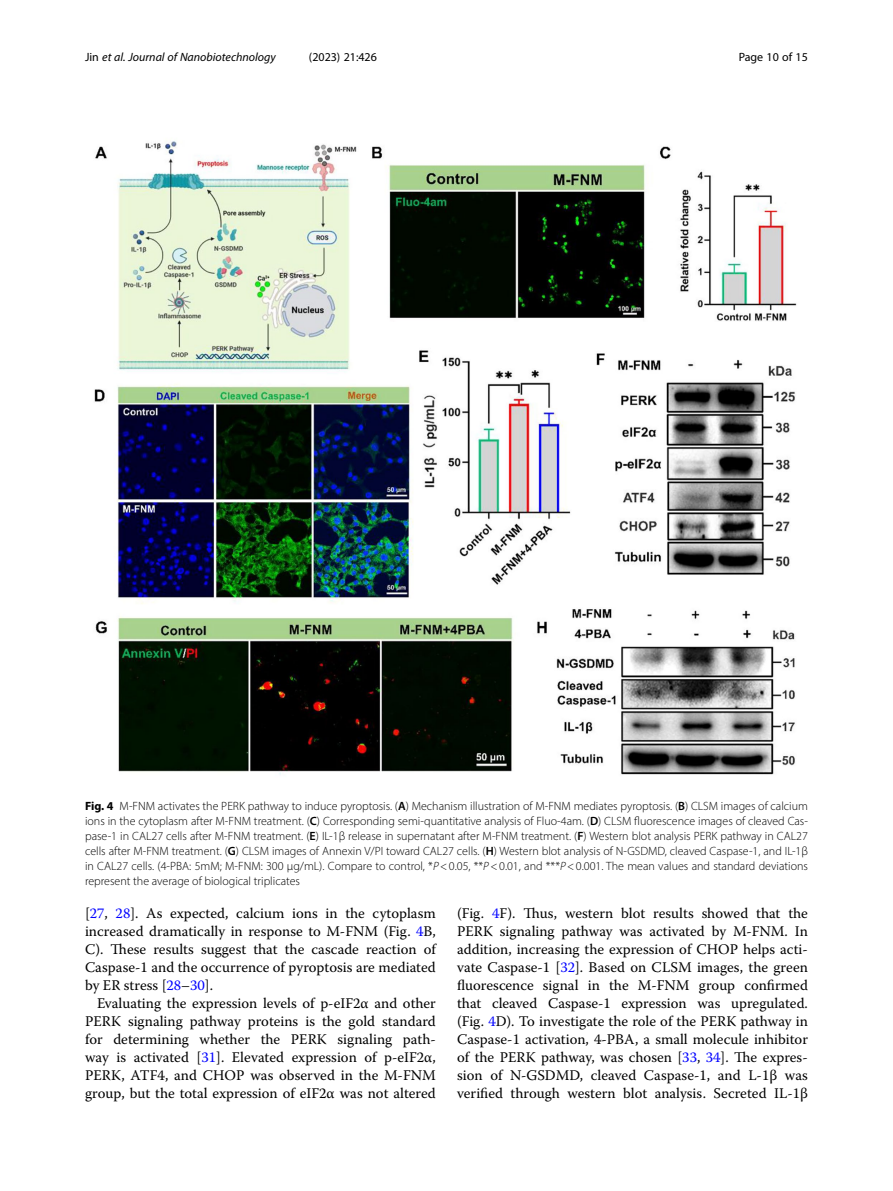
<style>
.page{position:relative;width:893px;height:1191px;background:#fff}
.page>*{position:absolute;margin:0;border:0;box-sizing:border-box;transform-origin:0 0}
.Body_Text_Indent{font:14.7px/18px "Warnock Pro";color:#000;text-align:justify}
.Body_Text{font:14.7px/18px "Warnock Pro";color:#000;text-align:justify}
.Figure_Caption{font:300 12px/15px "Myriad Pro";color:#000;text-align:justify}
.t1{font:italic 12px "Myriad Pro";color:#000}
.t2{font:12px "Myriad Pro";color:#000}
.s1{font-style:normal}
.s2{font-weight:700}
.s3{font-weight:600}
.s4{font-style:italic}
.s5{color:#00f}
</style>
<div class="page">
<img style="left:94px;top:140px;width:703px;height:635px">
<p class="t1" style="left:85px;top:50px;width:192px"><span class="s1">Jin</span> et al. Journal of Nanobiotechnology</p>
<p class="t2" style="left:309px;top:50px;width:70px">(2023) 21:426</p>
<p class="t2" style="left:739px;top:50px;width:71px">Page 10 of 15</p>
<p class="Figure_Caption" style="left:85px;top:798px;width:724px"><span class="s2">Fig. 4</span> M-FNM activates the PERK pathway to induce pyroptosis. (<span class="s3">A</span>) Mechanism illustration of M-FNM mediates pyroptosis. (<span class="s3">B</span>) CLSM images of calcium ions in the cytoplasm after M-FNM treatment. (<span class="s3">C</span>) Corresponding semi-quantitative analysis of Fluo-4am. (<span class="s3">D</span>) CLSM fluorescence images of cleaved Cas&shy;pase-1 in CAL27 cells after M-FNM treatment. (<span class="s3">E</span>) IL-1β release in supernatant after M-FNM treatment. (<span class="s3">F</span>) Western blot analysis PERK pathway in CAL27 cells after M-FNM treatment. (<span class="s3">G</span>) CLSM images of Annexin V/PI toward CAL27 cells. (<span class="s3">H</span>) Western blot analysis of N-GSDMD, cleaved Caspase-1, and IL-1β in CAL27 cells. (4-PBA: 5mM; M-FNM: 300 µg/mL). Compare to control, *<span class="s4">P</span>&lt;0.05, **<span class="s4">P</span>&lt;0.01, and ***<span class="s4">P</span>&lt;0.001. The mean values and standard deviations represent the average of biological triplicates</p>
<p class="Body_Text" style="left:85px;top:904px;width:352px">[<span class="s5">27</span>, <span class="s5">28</span>]. As expected, calcium ions in the cytoplasm increased dramatically in response to M-FNM (Fig. <span class="s5">4</span>B, C). These results suggest that the cascade reaction of Caspase-1 and the occurrence of pyroptosis are mediated by ER stress [<span class="s5">28</span>–<span class="s5">30</span>].</p>
<p class="Body_Text_Indent" style="left:85px;top:994px;width:352px;text-indent:12px">Evaluating the expression levels of p-eIF2α and other PERK signaling pathway proteins is the gold standard for determining whether the PERK signaling path&shy;way is activated [<span class="s5">31</span>]. Elevated expression of p-eIF2α, PERK, ATF4, and CHOP was observed in the M-FNM group, but the total expression of eIF2α was not altered</p>
<p class="Body_Text_Indent" style="left:457px;top:904px;width:352px">(Fig. <span class="s5">4</span>F). Thus, western blot results showed that the PERK signaling pathway was activated by M-FNM. In addition, increasing the expression of CHOP helps acti&shy;vate Caspase-1 [<span class="s5">32</span>]. Based on CLSM images, the green fluorescence signal in the M-FNM group confirmed that cleaved Caspase-1 expression was upregulated. (Fig. <span class="s5">4</span>D). To investigate the role of the PERK pathway in Caspase-1 activation, 4-PBA, a small molecule inhibitor of the PERK pathway, was chosen [<span class="s5">33</span>, <span class="s5">34</span>]. The expres&shy;sion of N-GSDMD, cleaved Caspase-1, and L-1β was verified through western blot analysis. Secreted IL-1β</p>
</div>
